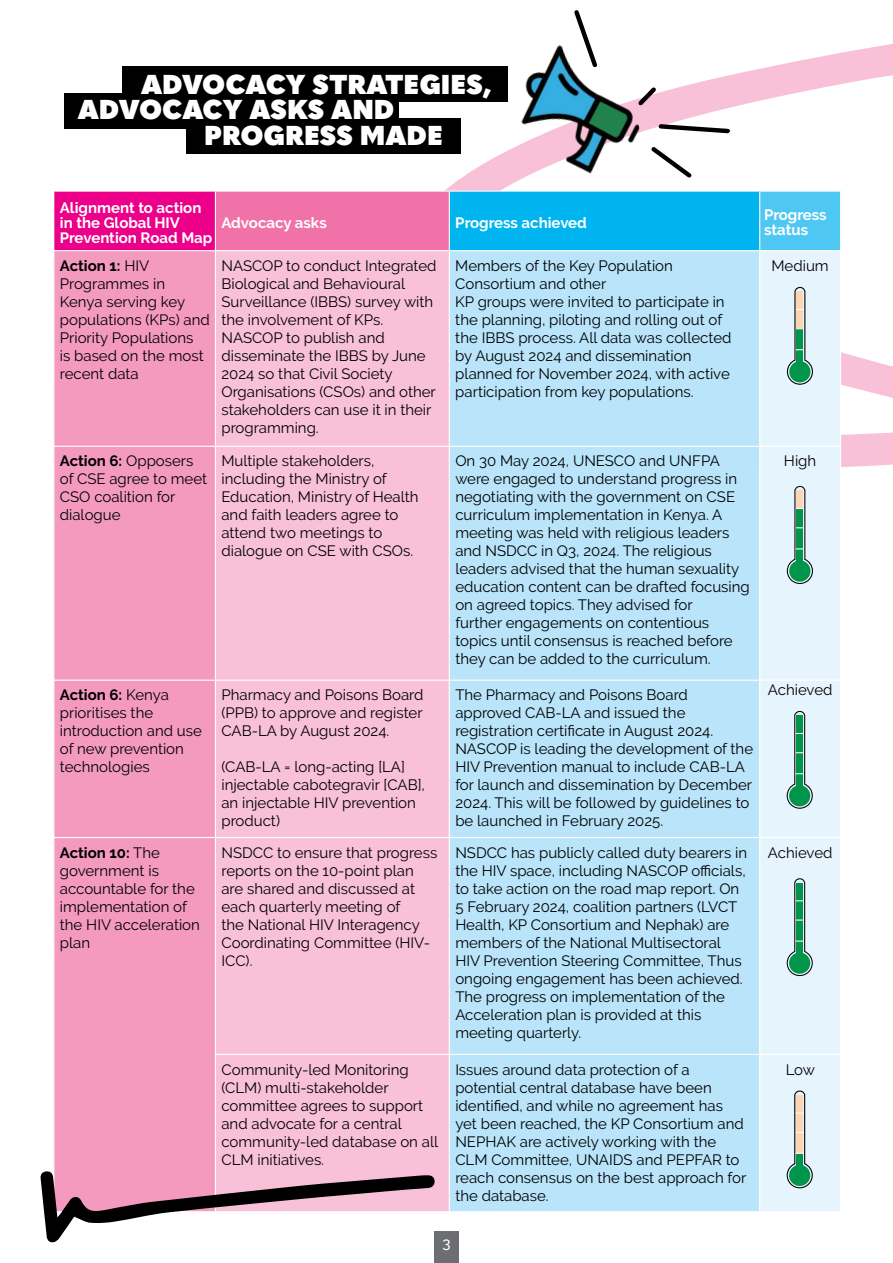
<style>
.page{position:relative;width:893px;height:1263px;background:#fff}
.page>*{position:absolute;margin:0;border:0;box-sizing:border-box;transform-origin:0 0}
.t1{font:800 27px "Quasimoda";color:#fff}
.t2{font:15px/18px "Raleway";color:#000}
.t3{font:700 15px/15px "Raleway";color:#fff}
.t4{font:500 15px "Raleway";color:#fff}
.s1{font-weight:700}
</style>
<div class="page">
<div style="left:435px;top:1231px;width:24px;height:32px;background:#6d6e71"></div>
<svg style="left:372px;top:44px;width:521px;height:423px"></svg>
<div style="left:64px;top:94px;width:335px;height:35px;background:#000"></div>
<div style="left:186px;top:118px;width:274px;height:35px;background:#000"></div>
<div style="left:122px;top:67px;width:385px;height:35px;background:#000"></div>
<div style="left:54px;top:191px;width:161px;height:60px;background:#ec0089"></div>
<div style="left:215px;top:191px;width:234px;height:60px;background:#f172a9"></div>
<div style="left:449px;top:191px;width:311px;height:60px;background:#00b5ef"></div>
<div style="left:760px;top:191px;width:80px;height:60px;background:#4fc7f3"></div>
<div style="left:54px;top:251px;width:161px;height:920px;background:#f49abf"></div>
<div style="left:216px;top:251px;width:233px;height:960px;background:#f8c1d7"></div>
<div style="left:450px;top:251px;width:309px;height:960px;background:#b9e4fa"></div>
<div style="left:760px;top:251px;width:80px;height:960px;background:#e6f5fd"></div>
<hr style="left:53px;top:191px;width:162px;height:1px;background:#fff">
<hr style="left:215px;top:191px;width:234px;height:1px;background:#fff">
<hr style="left:449px;top:191px;width:311px;height:1px;background:#fff">
<hr style="left:760px;top:191px;width:81px;height:1px;background:#fff">
<hr style="left:840px;top:191px;width:1px;height:59px;background:#fff">
<hr style="left:53px;top:250px;width:162px;height:1px;background:#fff">
<hr style="left:215px;top:250px;width:234px;height:1px;background:#fff">
<hr style="left:449px;top:250px;width:311px;height:1px;background:#fff">
<hr style="left:449px;top:251px;width:1px;height:195px;background:#fff">
<hr style="left:760px;top:250px;width:81px;height:1px;background:#fff">
<hr style="left:759px;top:251px;width:1px;height:195px;background:#fff">
<hr style="left:840px;top:251px;width:1px;height:195px;background:#fff">
<hr style="left:53px;top:446px;width:162px;height:1px;background:#fff">
<hr style="left:215px;top:446px;width:234px;height:1px;background:#fff">
<hr style="left:449px;top:446px;width:311px;height:1px;background:#fff">
<hr style="left:449px;top:447px;width:1px;height:233px;background:#fff">
<hr style="left:760px;top:446px;width:81px;height:1px;background:#fff">
<hr style="left:759px;top:447px;width:1px;height:233px;background:#fff">
<hr style="left:840px;top:447px;width:1px;height:233px;background:#fff">
<hr style="left:53px;top:680px;width:162px;height:1px;background:#fff">
<hr style="left:215px;top:680px;width:234px;height:1px;background:#fff">
<hr style="left:449px;top:680px;width:311px;height:1px;background:#fff">
<hr style="left:760px;top:680px;width:81px;height:1px;background:#fff">
<hr style="left:53px;top:837px;width:162px;height:1px;background:#fff">
<hr style="left:215px;top:837px;width:234px;height:1px;background:#fff">
<hr style="left:449px;top:837px;width:311px;height:1px;background:#fff">
<hr style="left:760px;top:837px;width:81px;height:1px;background:#fff">
<hr style="left:215px;top:1054px;width:234px;height:1px;background:#fff">
<hr style="left:449px;top:1054px;width:311px;height:1px;background:#fff">
<hr style="left:760px;top:1054px;width:81px;height:1px;background:#fff">
<hr style="left:215px;top:191px;width:1px;height:59px;background:#fff">
<hr style="left:449px;top:191px;width:1px;height:59px;background:#fff">
<hr style="left:759px;top:191px;width:1px;height:59px;background:#fff">
<img style="left:507px;top:44px;width:138px;height:140px">
<svg style="left:658px;top:124px;width:72px;height:9px"></svg>
<svg style="left:574px;top:10px;width:23px;height:57px"></svg>
<svg style="left:651px;top:147px;width:41px;height:31px"></svg>
<svg style="left:638px;top:87px;width:18px;height:19px"></svg>
<svg style="left:40px;top:1171px;width:395px;height:72px"></svg>
<svg style="left:786px;top:286px;width:27px;height:99px;background:#a2c7b8"></svg>
<svg style="left:786px;top:1090px;width:27px;height:99px;background:#afcabe"></svg>
<svg style="left:786px;top:485px;width:27px;height:99px;background:#96c4b4"></svg>
<svg style="left:786px;top:710px;width:27px;height:99px;background:#8bc2b0"></svg>
<svg style="left:786px;top:878px;width:27px;height:98px;background:#8ac1af"></svg>
<h1 class="t1" style="left:141px;top:63px;width:352px">ADVOCACY STRATEGIES,</h1>
<h1 class="t1" style="left:78px;top:88px;width:318px">ADVOCACY ASKS AND</h1>
<h1 class="t1" style="left:204px;top:114px;width:240px">PROGRESS MADE</h1>
<p class="t3" style="left:60px;top:200px;width:154px">Alignment to action in the Global HIV<br>Prevention Road Map</p>
<p class="t3" style="left:221px;top:215px;width:107px">Advocacy asks</p>
<p class="t3" style="left:455px;top:215px;width:133px">Progress achieved</p>
<p class="t3" style="left:764px;top:208px;width:64px">Progress status</p>
<p class="t2" style="left:60px;top:256px;width:152px"><span class="s1">Action 1:</span> HIV<br>Programmes in<br>Kenya serving key populations (KPs) and<br>Priority Populations<br>is based on the most recent data</p>
<p class="t2" style="left:221px;top:256px;width:217px">NASCOP to conduct Integrated<br>Biological and Behavioural<br>Surveillance (IBBS) survey with the involvement of KPs.<br>NASCOP to publish and disseminate the IBBS by June<br>2024 so that Civil Society<br>Organisations (CSOs) and other stakeholders can use it in their programming.</p>
<p class="t2" style="left:455px;top:256px;width:278px">Members of the Key Population Consortium and other<br>KP groups were invited to participate in the planning, piloting and rolling out of the IBBS process. All data was collected by August 2024 and dissemination planned for November 2024, with active participation from key populations.</p>
<p class="t2" style="left:772px;top:256px;width:59px">Medium</p>
<p class="t2" style="left:60px;top:452px;width:149px"><span class="s1">Action 6:</span> Opposers of CSE agree to meet<br>CSO coalition for dialogue</p>
<p class="t2" style="left:221px;top:452px;width:199px">Multiple stakeholders, including the Ministry of<br>Education, Ministry of Health and faith leaders agree to attend two meetings to dialogue on CSE with CSOs.</p>
<p class="t2" style="left:455px;top:452px;width:296px">On 30 May 2024, UNESCO and UNFPA were engaged to understand progress in negotiating with the government on CSE curriculum implementation in Kenya. A meeting was held with religious leaders and NSDCC in Q3, 2024. The religious leaders advised that the human sexuality education content can be drafted focusing on agreed topics. They advised for<br>further engagements on contentious topics until consensus is reached before they can be added to the curriculum.</p>
<p class="t2" style="left:784px;top:452px;width:34px">High</p>
<p class="t2" style="left:60px;top:686px;width:144px"><span class="s1">Action 6:</span> Kenya prioritises the introduction and use of new prevention technologies</p>
<p class="t2" style="left:221px;top:686px;width:204px;text-align:justify">Pharmacy and Poisons Board (PPB) to approve and register CAB-LA by August 2024.</p>
<p class="t2" style="left:455px;top:686px;width:299px">The Pharmacy and Poisons Board approved CAB-LA and issued the registration certificate in August 2024.<br>NASCOP is leading the development of the HIV Prevention manual to include CAB-LA for launch and dissemination by December 2024. This will be followed by guidelines to be launched in February 2025.</p>
<p class="t2" style="left:768px;top:680px;width:66px">Achieved</p>
<p class="t2" style="left:221px;top:758px;width:205px">(CAB-LA = long-acting [LA] injectable cabotegravir [CAB], an injectable HIV prevention product)</p>
<p class="t2" style="left:60px;top:843px;width:142px"><span class="s1">Action 10:</span> The government is accountable for the implementation of the HIV acceleration plan</p>
<p class="t2" style="left:221px;top:843px;width:217px">NSDCC to ensure that progress reports on the 10-point plan are shared and discussed at each quarterly meeting of<br>the National HIV Interagency<br>Coordinating Committee (HIV-<br>ICC).</p>
<p class="t2" style="left:455px;top:843px;width:293px">NSDCC has publicly called duty bearers in the HIV space, including NASCOP officials, to take action on the road map report. On 5 February 2024, coalition partners (LVCT Health, KP Consortium and Nephak) are members of the National Multisectoral HIV Prevention Steering Committee, Thus ongoing engagement has been achieved.<br>The progress on implementation of the Acceleration plan is provided at this meeting quarterly.</p>
<p class="t2" style="left:768px;top:843px;width:66px">Achieved</p>
<p class="t2" style="left:221px;top:1060px;width:218px">Community-led Monitoring (CLM) multi-stakeholder committee agrees to support and advocate for a central community-led database on all<br>CLM initiatives.</p>
<p class="t2" style="left:455px;top:1060px;width:293px">Issues around data protection of a potential central database have been identified, and while no agreement has yet been reached, the KP Consortium and NEPHAK are actively working with the CLM Committee, UNAIDS and PEPFAR to reach consensus on the best approach for the database.</p>
<p class="t2" style="left:786px;top:1060px;width:31px">Low</p>
<p class="t4" style="left:442px;top:1234px;width:10px">3</p>
</div>
